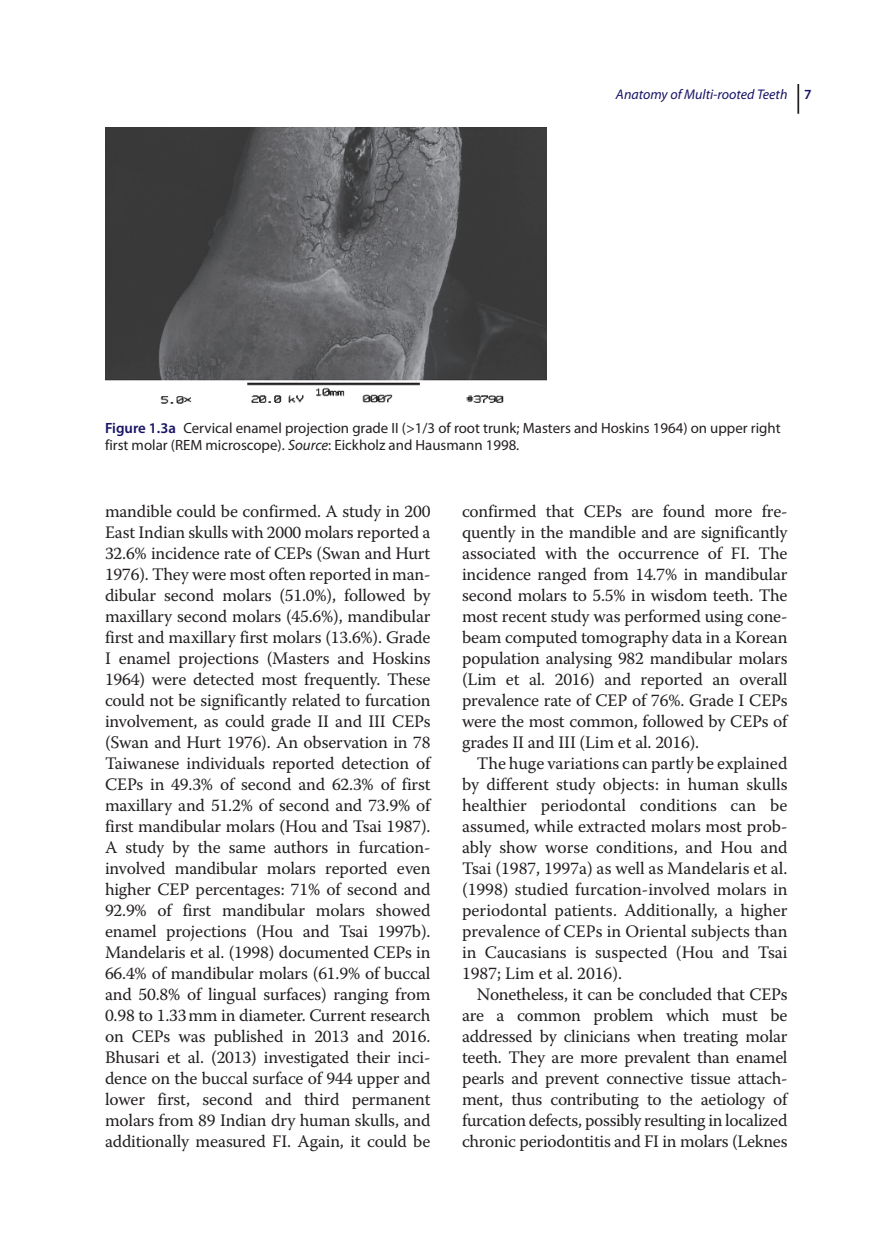
<style>
.page{position:relative;width:883px;height:1260px;background:#fff}
.page>*{position:absolute;margin:0;border:0;box-sizing:border-box;transform-origin:0 0}
.t1{font:17.5px/21px "Warnock Pro";letter-spacing:-.01em;color:#231f20;text-align:justify}
.t2{font:14.88px/17.5px "Myriad Pro";color:#231f20}
.t3{font:italic 14px "Myriad Pro";color:#191364}
.s1{font-weight:600;font-style:normal}
.s2{font-weight:600;color:#191364}
.s3{font-style:italic}
</style>
<div class="page">
<hr style="left:797px;top:84px;width:2px;height:30px;background:#231f20">
<img style="left:105px;top:127px;width:441px;height:277px">
<p class="t3" style="left:616px;top:86px;width:197px">Anatomy of Multi-rooted Teeth <span class="s1">7</span></p>
<p class="t2" style="left:105px;top:419px;width:677px"><span class="s2">Figure 1.3a</span> Cervical enamel projection grade II (&gt;1/3 of root trunk; Masters and Hoskins 1964) on upper right first molar (REM microscope). <span class="s3">Source</span>: Eickholz and Hausmann 1998.</p>
<p class="t1" style="left:105px;top:501px;width:327px">mandible could be confirmed. A study in 200<br>East Indian skulls with 2000 molars reported a 32.6% incidence rate of CEPs (Swan and Hurt 1976). They were most often reported in man&shy;dibular second molars (51.0%), followed by maxillary second molars (45.6%), mandibular first and maxillary first molars (13.6%). Grade I enamel projections (Masters and Hoskins 1964) were detected most frequently. These could not be significantly related to furcation involvement, as could grade II and III CEPs (Swan and Hurt 1976). An observation in 78<br>Taiwanese individuals reported detection of CEPs in 49.3% of second and 62.3% of first maxillary and 51.2% of second and 73.9% of first mandibular molars (Hou and Tsai 1987).<br>A study by the same authors in furcation‐ involved mandibular molars reported even higher CEP percentages: 71% of second and 92.9% of first mandibular molars showed enamel projections (Hou and Tsai 1997b).<br>Mandelaris et al. (1998) documented CEPs in 66.4% of mandibular molars (61.9% of buccal and 50.8% of lingual surfaces) ranging from 0.98 to 1.33mm in diameter. Current research on CEPs was published in 2013 and 2016.<br>Bhusari et al. (2013) investigated their inci&shy;dence on the buccal surface of 944 upper and lower first, second and third permanent molars from 89 Indian dry human skulls, and additionally measured FI. Again, it could be</p>
<p class="t1" style="left:462px;top:501px;width:327px">confirmed that CEPs are found more fre&shy;quently in the mandible and are significantly associated with the occurrence of FI. The incidence ranged from 14.7% in mandibular second molars to 5.5% in wisdom teeth. The most recent study was performed using cone‐ beam computed tomography data in a Korean population analysing 982 mandibular molars (Lim et al. 2016) and reported an overall prevalence rate of CEP of 76%. Grade I CEPs were the most common, followed by CEPs of grades II and III (Lim et al. 2016).</p>
<p class="t1" style="left:462px;top:753px;width:327px;text-indent:15px">The huge variations can partly be explained by different study objects: in human skulls healthier periodontal conditions can be assumed, while extracted molars most prob&shy;ably show worse conditions, and Hou and Tsai (1987, 1997a) as well as Mandelaris et al. (1998) studied furcation‐involved molars in periodontal patients. Additionally, a higher prevalence of CEPs in Oriental subjects than in Caucasians is suspected (Hou and Tsai 1987; Lim et al. 2016).</p>
<p class="t1" style="left:462px;top:984px;width:327px;text-indent:15px">Nonetheless, it can be concluded that CEPs are a common problem which must be addressed by clinicians when treating molar teeth. They are more prevalent than enamel pearls and prevent connective tissue attach&shy;ment, thus contributing to the aetiology of furcation defects, possibly resulting in localized chronic periodontitis and FI in molars (Leknes</p>
</div>
